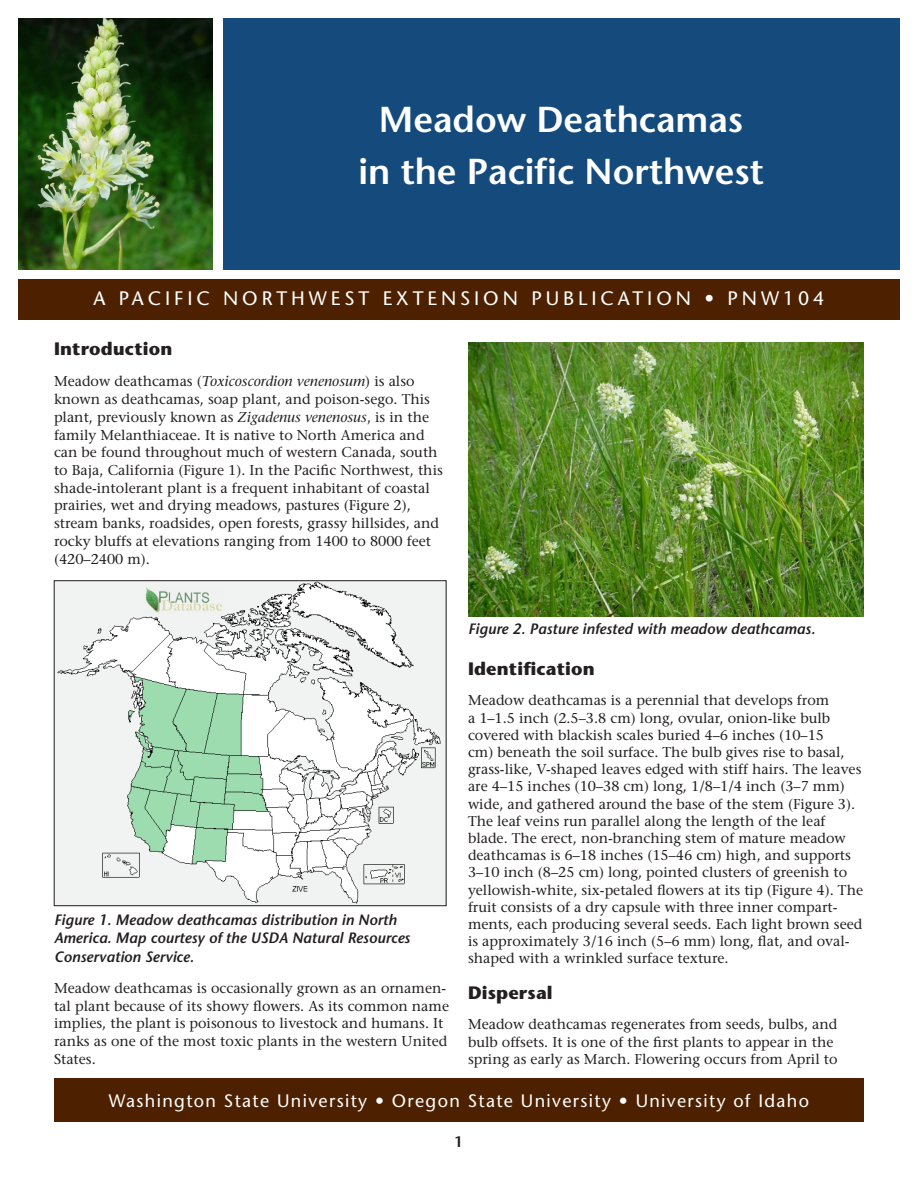
<style>
.page{position:relative;width:918px;height:1188px;background:#fff}
.page>*{position:absolute;margin:0;border:0;box-sizing:border-box;transform-origin:0 0}
.Title_Head{font:600 36px/52.5px "Stone Sans Std";color:#fff;text-align:center}
.Brown_Bar_Text{font:500 19.5px "Stone Sans Std";letter-spacing:.2em;color:#fff}
.Brown_Bar_Text-2{font:500 18px "Stone Sans Std";letter-spacing:.075em;color:#fff}
.Body_Head{font:700 18px "Stone Sans Std";letter-spacing:.01em;color:#231f20}
.Figure{font:italic 600 15px/18.6px "Stone Sans Std";color:#231f20}
.Body_Head-2{font:600 15px "Stone Sans Std";color:#231f20}
.Body_Text{font:500 14.25px/17.2px "Stone Serif Std";color:#231f20}
.s1{font-style:italic}
</style>
<div class="page">
<div style="left:18px;top:279px;width:882px;height:41px;background:#4d2100"></div>
<div style="left:224px;top:18px;width:676px;height:252px;background:#144a7c"></div>
<img style="left:18px;top:18px;width:195px;height:252px">
<img style="left:56px;top:583px;width:388px;height:321px">
<div style="left:54px;top:1079px;width:810px;height:43px;background:#4d2100"></div>
<img style="left:468px;top:342px;width:396px;height:275px">
<p class="Title_Head" style="left:358px;top:93px;width:407px">Meadow Deathcamas<br>in the Pacific Northwest</p>
<p class="Brown_Bar_Text" style="left:94px;top:287px;width:732px">A PACIFIC NORTHWEST EXTENSION PUBLICATION • PNW104</p>
<p class="Body_Head" style="left:54px;top:338px;width:120px">Introduction</p>
<p class="Body_Text" style="left:54px;top:373px;width:390px;line-height:17.7px">Meadow deathcamas (<span class="s1">Toxicoscordion venenosum</span>) is also known as deathcamas, soap plant, and poison-sego. This plant, previously known as <span class="s1">Zigadenus venenosus</span>, is in the family Melanthiaceae. It is native to North America and can be found throughout much of western Canada, south to Baja, California (Figure 1). In the Pacific Northwest, this shade-intolerant plant is a frequent inhabitant of coastal prairies, wet and drying meadows, pastures (Figure 2), stream banks, roadsides, open forests, grassy hillsides, and rocky bluffs at elevations ranging from 1400 to 8000 feet (420–2400 m).</p>
<p class="Figure" style="left:468px;top:619px;width:349px">Figure 2. Pasture infested with meadow deathcamas.</p>
<p class="Body_Head" style="left:468px;top:658px;width:128px">Identification</p>
<p class="Body_Text" style="left:468px;top:692px;width:397px">Meadow deathcamas is a perennial that develops from<br>a 1–1.5 inch (2.5–3.8 cm) long, ovular, onion-like bulb covered with blackish scales buried 4–6 inches (10–15<br>cm) beneath the soil surface. The bulb gives rise to basal, grass-like, V-shaped leaves edged with stiff hairs. The leaves are 4–15 inches (10–38 cm) long, 1/8–1/4 inch (3–7 mm) wide, and gathered around the base of the stem (Figure 3).<br>The leaf veins run parallel along the length of the leaf blade. The erect, non-branching stem of mature meadow deathcamas is 6–18 inches (15–46 cm) high, and supports 3–10 inch (8–25 cm) long, pointed clusters of greenish to yellowish-white, six-petaled flowers at its tip (Figure 4). The fruit consists of a dry capsule with three inner compart&shy;ments, each producing several seeds. Each light brown seed is approximately 3/16 inch (5–6 mm) long, flat, and oval&shy;shaped with a wrinkled surface texture.</p>
<p class="Body_Head" style="left:468px;top:982px;width:86px">Dispersal</p>
<p class="Body_Text" style="left:468px;top:1016px;width:371px">Meadow deathcamas regenerates from seeds, bulbs, and bulb offsets. It is one of the first plants to appear in the spring as early as March. Flowering occurs from April to</p>
<p class="Brown_Bar_Text-2" style="left:109px;top:1090px;width:702px">Washington State University • Oregon State University • University of Idaho</p>
<p class="Figure" style="left:54px;top:910px;width:358px">Figure 1. Meadow deathcamas distribution in North<br>America. Map courtesy of the USDA Natural Resources<br>Conservation Service.</p>
<p class="Body_Text" style="left:54px;top:979px;width:397px;line-height:17.7px">Meadow deathcamas is occasionally grown as an ornamen&shy;tal plant because of its showy flowers. As its common name implies, the plant is poisonous to livestock and humans. It ranks as one of the most toxic plants in the western United States.</p>
<p class="Body_Head-2" style="left:454px;top:1133px;width:10px">1</p>
</div>
